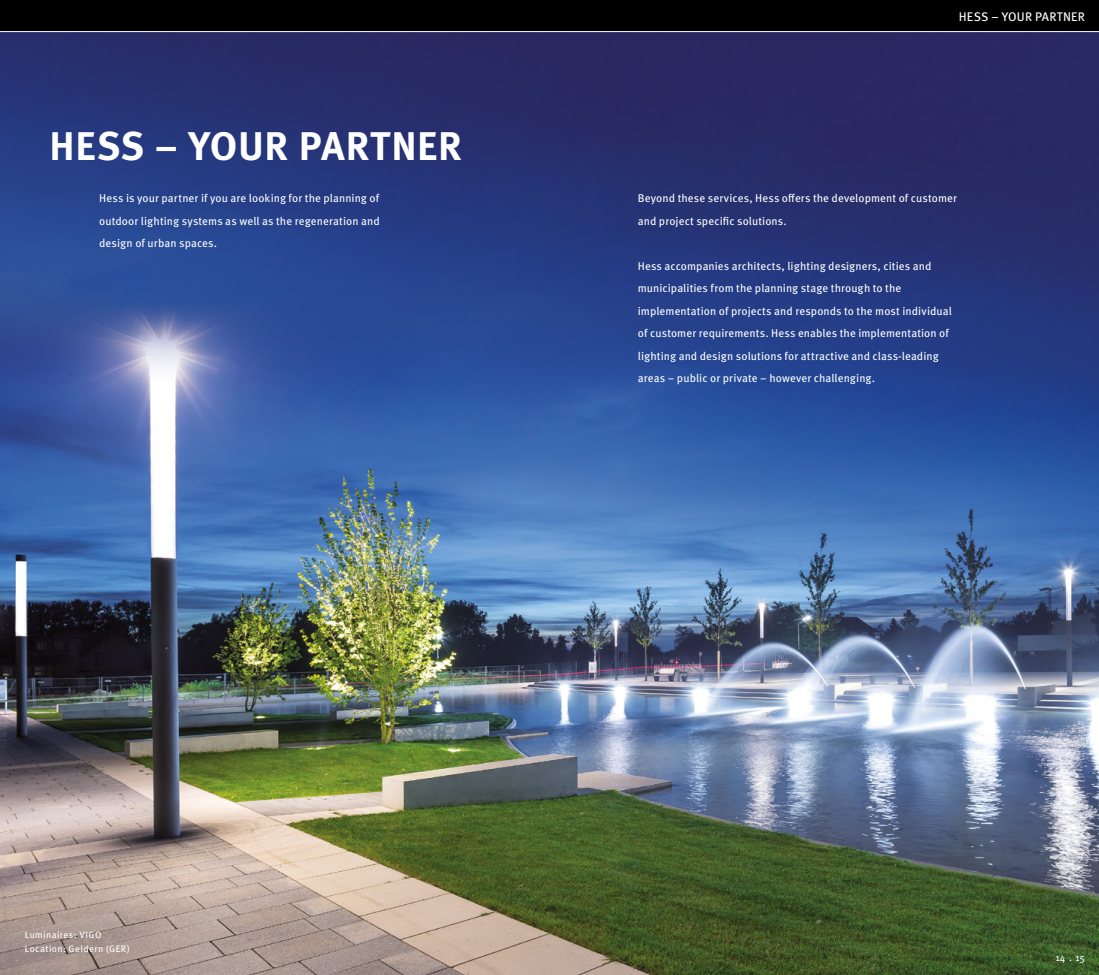
<style>
.page{position:relative;width:1099px;height:975px;background:#fff}
.page>*{position:absolute;margin:0;border:0;box-sizing:border-box;transform-origin:0 0}
.t1{font:700 40px "Meta Pro";letter-spacing:.015em;color:#fff}
.t2{font:12.5px "Meta Pro";letter-spacing:.015em;color:#fff}
.t3{font:11.25px/22.5px "Meta Pro";letter-spacing:.005em;color:#fff}
.t4{font:10px "Meta Pro";color:#fff}
.t5{font:9.38px/13.8px "Meta Pro";letter-spacing:.045em;color:#fff}
</style>
<div class="page">
<img style="left:0;top:32px;width:1098px;height:942px">
<div style="left:0;top:0;width:1098px;height:32px;background:#000"></div>
<hr style="left:0;top:31px;width:1098px;height:1px;background:#fff">
<h1 class="t1" style="left:50px;top:120px;width:414px">HESS – YOUR PARTNER</h1>
<p class="t2" style="left:958px;top:9px;width:127px">HESS – YOUR PARTNER</p>
<p class="t3" style="left:99px;top:187px;width:282px;text-align:justify">Hess is your partner if you are looking for the planning of outdoor lighting systems as well as the regeneration and design of urban spaces.</p>
<p class="t3" style="left:638px;top:187px;width:321px">Beyond these services, Hess offers the development of customer and project specific solutions.</p>
<p class="t3" style="left:638px;top:255px;width:315px">Hess accompanies architects, lighting designers, cities and municipalities from the planning stage through to the implementation of projects and responds to the most individual of customer requirements. Hess enables the implementation of lighting and design solutions for attractive and class-leading areas – public or private – however challenging.</p>
<p class="t5" style="left:25px;top:927px;width:106px">Luminaires: VIGO<br>Location: Geldern (GER)</p>
<p class="t4" style="left:1055px;top:951px;width:31px">14 . 15</p>
</div>
